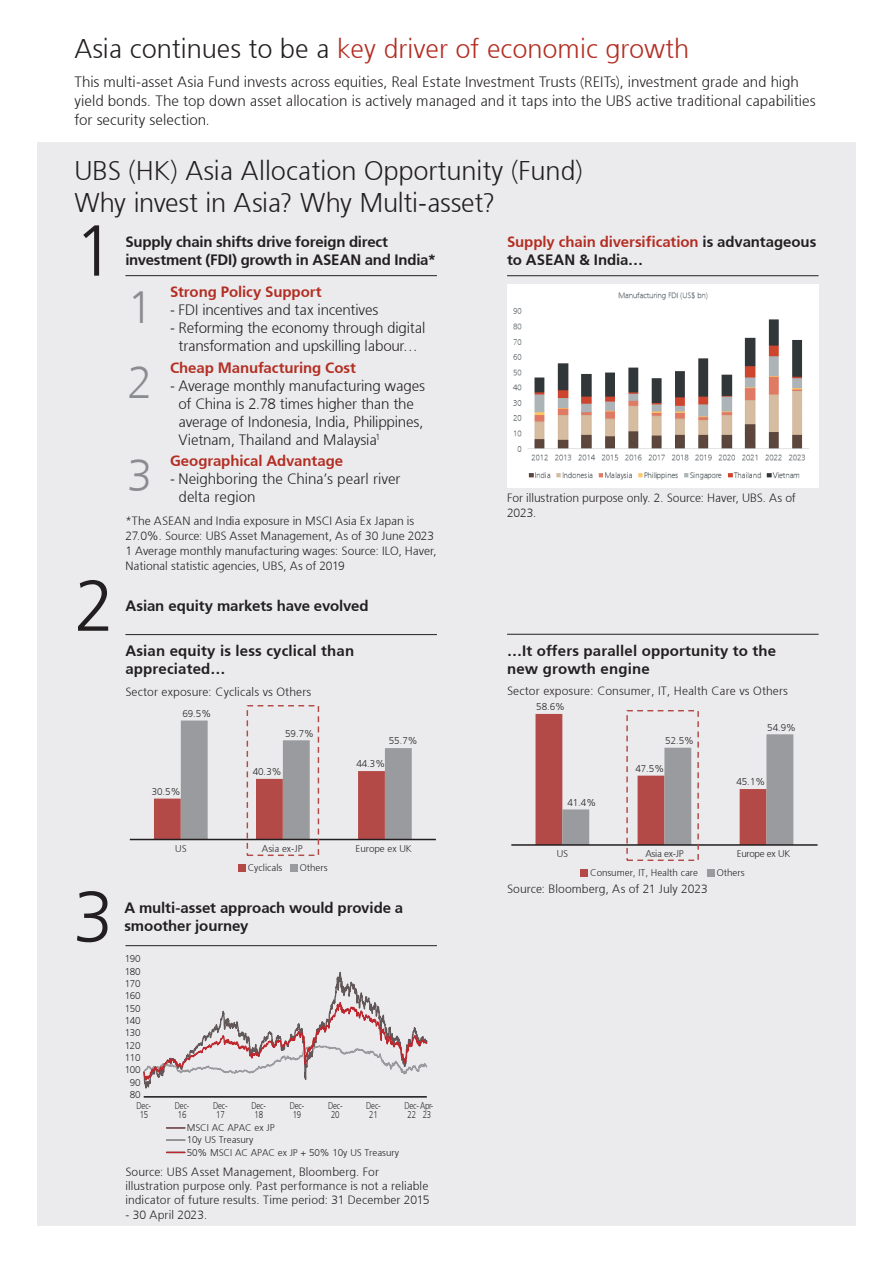
<style>
.page{position:relative;width:893px;height:1263px;background:#fff}
.page>*{position:absolute;margin:0;border:0;box-sizing:border-box;transform-origin:0 0}
.t1{font:300 72px "Frutiger 45";color:#231f20}
.t2{font:300 45px "Frutiger 45";color:#8a8c8f}
.t3{font:300 27px/31.5px "Frutiger 45";color:#231f20}
.t4{font:300 27px "Frutiger 45";color:#b32e23}
.t5{font:300 15px/18px "Frutiger 45";letter-spacing:-.005em;color:#231f20}
.t6{font:300 15px/18px "Frutiger 45";letter-spacing:-.005em;color:#231f20}
.t7{font:300 15px "Frutiger 45";letter-spacing:-.005em;color:#b32e23}
.t8{font:300 12px/15px "Frutiger 45";letter-spacing:.005em;color:#231f20}
.t9{font:300 9.75px "Frutiger 45";letter-spacing:-.02em;color:#231f20}
.t10{font:300 9.75px/12.3px "Frutiger 45";color:#221e20}
.t11{font:300 9.75px/9.8px "Frutiger 45";letter-spacing:-.02em;color:#231f20;text-align:center;scale:.8 1}
.t12{font:300 9.75px "Frutiger 45";color:#231f20}
.s1{color:#231f20}
.s2{color:#b32e23}
</style>
<div class="page">
<div style="left:37px;top:142px;width:819px;height:1084px;background:#ebebed"></div>
<hr style="left:125px;top:275px;width:312px;height:1px;background:#231f20">
<hr style="left:125px;top:634px;width:312px;height:1px;background:#231f20">
<svg style="left:154px;top:720px;width:258px;height:119px"></svg>
<hr style="left:130px;top:839px;width:306px;height:1px;background:#231f20">
<div style="left:247px;top:705px;width:72px;height:151px;border:1px dashed #b34a47"></div>
<div style="left:238px;top:864px;width:8px;height:8px;background:#b34a47"></div>
<div style="left:290px;top:864px;width:8px;height:8px;background:#999b9e"></div>
<hr style="left:507px;top:634px;width:312px;height:1px;background:#231f20">
<div style="left:581px;top:869px;width:7px;height:8px;background:#b34a47"></div>
<div style="left:707px;top:869px;width:8px;height:8px;background:#999b9e"></div>
<svg style="left:535px;top:714px;width:258px;height:130px"></svg>
<hr style="left:511px;top:844px;width:306px;height:2px;background:#231f20">
<div style="left:626px;top:710px;width:73px;height:151px;border:1px dashed #b34a47"></div>
<svg style="left:167px;top:1152px;width:18px;height:1px"></svg>
<hr style="left:125px;top:945px;width:312px;height:1px;background:#231f20">
<svg style="left:142px;top:945px;width:286px;height:196px"></svg>
<svg style="left:142px;top:982px;width:286px;height:130px"></svg>
<hr style="left:507px;top:275px;width:312px;height:1px;background:#231f20">
<img style="left:507px;top:284px;width:311px;height:203px">
<h3 class="t4" style="left:74px;top:33px;width:616px"><span class="s1">Asia continues to be a</span> key driver of economic growth</h3>
<p class="t5" style="left:74px;top:73px;width:743px;line-height:18.8px">This multi-asset Asia Fund invests across equities, Real Estate Investment Trusts (REITs), investment grade and high yield bonds. The top down asset allocation is actively managed and it taps into the UBS active traditional capabilities for security selection.</p>
<h3 class="t3" style="left:74px;top:155px;width:510px">UBS (HK) Asia Allocation Opportunity (Fund)<br>Why invest in Asia? Why Multi-asset?</h3>
<h1 class="t1" style="left:74px;top:209px;width:42px">1</h1>
<p class="t6" style="left:125px;top:232px;width:312px">Supply chain shifts drive foreign direct investment (FDI) growth in ASEAN and India*</p>
<h2 class="t2" style="left:128px;top:281px;width:27px">1</h2>
<p class="t7" style="left:170px;top:283px;width:153px">Strong Policy Support</p>
<p class="t5" style="left:170px;top:301px;width:210px">- FDI incentives and tax incentives</p>
<p class="t5" style="left:170px;top:319px;width:257px;text-align:center">- Reforming the economy through digital transformation and upskilling labour…</p>
<h2 class="t2" style="left:128px;top:357px;width:27px">2</h2>
<p class="t7" style="left:170px;top:358px;width:187px">Cheap Manufacturing Cost</p>
<p class="t5" style="left:179px;top:376px;width:248px;text-indent:-9px">- Average monthly manufacturing wages of China is 2.78 times higher than the average of Indonesia, India, Philippines, Vietnam, Thailand and Malaysia<sup>1</sup></p>
<h1 class="t1" style="left:74px;top:564px;width:42px">2</h1>
<h2 class="t2" style="left:128px;top:450px;width:27px">3</h2>
<p class="t7" style="left:170px;top:451px;width:175px">Geographical Advantage</p>
<p class="t5" style="left:179px;top:469px;width:223px;text-indent:-9px">- Neighboring the China’s pearl river delta region</p>
<p class="t8" style="left:125px;top:514px;width:313px">*The ASEAN and India exposure in MSCI Asia Ex Japan is 27.0%. Source: UBS Asset Management, As of 30 June 2023<br>1 Average monthly manufacturing wages: Source: ILO, Haver, National statistic agencies, UBS, As of 2019</p>
<p class="t6" style="left:125px;top:596px;width:245px">Asian equity markets have evolved</p>
<p class="t6" style="left:125px;top:641px;width:230px">Asian equity is less cyclical than appreciated…</p>
<p class="t8" style="left:125px;top:684px;width:187px">Sector exposure: Cyclicals vs Others</p>
<p class="t9" style="left:182px;top:708px;width:30px">69.5%</p>
<p class="t9" style="left:152px;top:786px;width:30px">30.5%</p>
<p class="t9" style="left:285px;top:728px;width:30px">59.7%</p>
<p class="t9" style="left:253px;top:766px;width:30px">40.3%</p>
<p class="t9" style="left:389px;top:735px;width:30px">55.7%</p>
<p class="t9" style="left:356px;top:758px;width:30px">44.3%</p>
<p class="t9" style="left:175px;top:843px;width:13px">US</p>
<p class="t9" style="left:262px;top:843px;width:42px">Asia ex-JP</p>
<p class="t12" style="left:356px;top:843px;width:58px">Europe ex UK</p>
<p class="t10" style="left:248px;top:861px;width:36px">Cyclicals</p>
<p class="t10" style="left:300px;top:861px;width:29px">Others</p>
<h1 class="t1" style="left:73px;top:875px;width:42px">3</h1>
<p class="t6" style="left:124px;top:898px;width:280px">A multi-asset approach would provide a smoother journey</p>
<p class="t9" style="left:125px;top:953px;width:17px">190</p>
<p class="t9" style="left:125px;top:966px;width:17px">180</p>
<p class="t9" style="left:125px;top:978px;width:17px">170</p>
<p class="t9" style="left:125px;top:990px;width:17px">160</p>
<p class="t9" style="left:125px;top:1003px;width:17px">150</p>
<p class="t9" style="left:125px;top:1015px;width:17px">140</p>
<p class="t9" style="left:125px;top:1027px;width:17px">130</p>
<p class="t9" style="left:125px;top:1040px;width:17px">120</p>
<p class="t9" style="left:125px;top:1052px;width:17px">110</p>
<p class="t9" style="left:125px;top:1064px;width:17px">100</p>
<p class="t9" style="left:130px;top:1077px;width:12px">90</p>
<p class="t9" style="left:130px;top:1089px;width:12px">80</p>
<p class="t11" style="left:137px;top:1100px;width:20px">Dec-<br>15</p>
<p class="t11" style="left:175px;top:1100px;width:20px">Dec-<br>16</p>
<p class="t11" style="left:213px;top:1100px;width:20px">Dec-<br>17</p>
<p class="t11" style="left:251px;top:1100px;width:20px">Dec-<br>18</p>
<p class="t11" style="left:290px;top:1100px;width:20px">Dec-<br>19</p>
<p class="t11" style="left:328px;top:1100px;width:20px">Dec-<br>20</p>
<p class="t11" style="left:366px;top:1100px;width:20px">Dec-<br>21</p>
<p class="t11" style="left:408px;top:1110px;width:12px">22</p>
<p class="t11" style="left:405px;top:1100px;width:38px;text-align:right">Dec- Apr-<br>23</p>
<p class="t10" style="left:187px;top:1121px;width:214px">MSCI AC APAC ex JP<br>10y US Treasury<br>50% MSCI AC APAC ex JP + 50% 10y US Treasury</p>
<p class="t8" style="left:125px;top:1164px;width:306px;line-height:14.4px">Source: UBS Asset Management, Bloomberg. For illustration purpose only. Past performance is not a reliable indicator of future results. Time period: 31 December 2015</p>
<p class="t8" style="left:125px;top:1207px;width:83px">- 30 April 2023.</p>
<p class="t6" style="left:507px;top:232px;width:311px"><span class="s2">Supply chain diversification</span> is advantageous to ASEAN &amp; India…</p>
<p class="t8" style="left:507px;top:490px;width:290px">For illustration purpose only. 2. Source: Haver, UBS. As of<br>2023.</p>
<p class="t6" style="left:507px;top:641px;width:271px">…It offers parallel opportunity to the new growth engine</p>
<p class="t8" style="left:507px;top:683px;width:282px">Sector exposure: Consumer, IT, Health Care vs Others</p>
<p class="t9" style="left:536px;top:701px;width:30px">58.6%</p>
<p class="t9" style="left:567px;top:797px;width:30px">41.4%</p>
<p class="t9" style="left:665px;top:735px;width:30px">52.5%</p>
<p class="t9" style="left:635px;top:763px;width:30px">47.5%</p>
<p class="t9" style="left:767px;top:722px;width:30px">54.9%</p>
<p class="t9" style="left:736px;top:776px;width:30px">45.1%</p>
<p class="t9" style="left:557px;top:848px;width:13px">US</p>
<p class="t9" style="left:645px;top:848px;width:40px">Asia ex-JP</p>
<p class="t9" style="left:737px;top:848px;width:55px">Europe ex UK</p>
<p class="t10" style="left:590px;top:867px;width:109px">Consumer, IT, Health care</p>
<p class="t10" style="left:717px;top:867px;width:29px">Others</p>
<p class="t8" style="left:507px;top:881px;width:202px">Source: Bloomberg, As of 21 July 2023</p>
</div>
